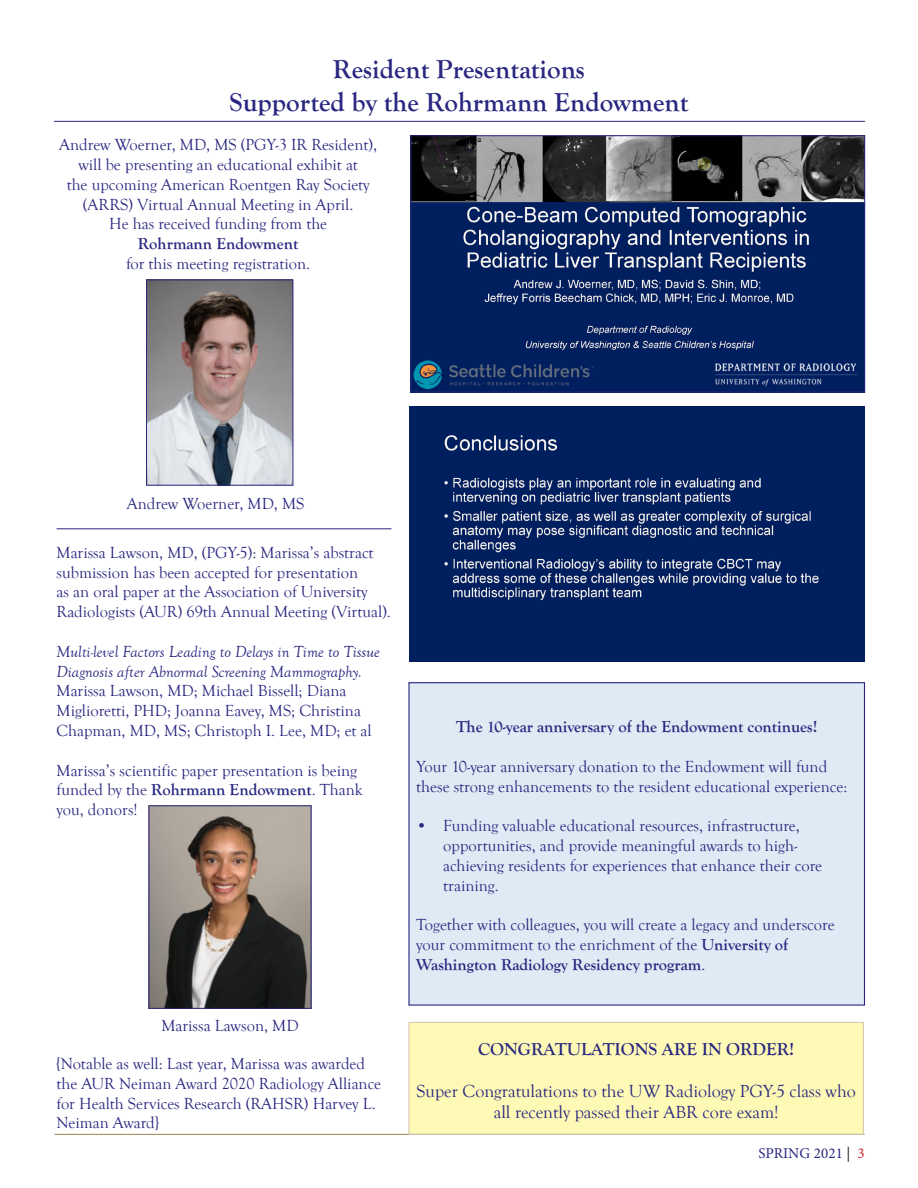
<style>
.page{position:relative;width:918px;height:1188px;background:#fff}
.page>*{position:absolute;margin:0;border:0;box-sizing:border-box;transform-origin:0 0}
.t1{font:700 27px "Goudy Old Style T";color:#292780}
.t2{font:18px/21px "Goudy Old Style T";color:#292780;text-align:center}
.t3{font:700 18px "Goudy Old Style T";color:#292780}
.t4{font:16.5px/19.8px "Goudy Old Style T";color:#292780}
.t5{font:700 16.5px "Goudy Old Style T";color:#292780}
.t6{font:15px "Minion Pro";letter-spacing:.005em;color:#292780}
.s1{font-style:italic}
.s2{font-weight:700}
.s3{color:#231f20}
.s4{color:#d1232a}
</style>
<div class="page">
<img style="left:409px;top:406px;width:455px;height:256px">
<hr style="left:55px;top:1134px;width:810px;height:1px;background:#998455">
<div style="left:408px;top:1021px;width:457px;height:114px;background:#fff9b6"></div>
<hr style="left:54px;top:121px;width:811px;height:1px;background:#292780">
<div style="left:409px;top:683px;width:456px;height:322px;background:#deebf4"></div>
<div style="left:408px;top:682px;width:457px;height:324px;border:1px solid #292780"></div>
<hr style="left:57px;top:528px;width:335px;height:1px;background:#292780">
<img style="left:413px;top:137px;width:450px;height:253px">
<div style="left:411px;top:135px;width:454px;height:257px;border:1px solid #292780"></div>
<img style="left:148px;top:282px;width:143px;height:201px">
<div style="left:146px;top:280px;width:147px;height:205px;border:1px solid #292780"></div>
<img style="left:151px;top:808px;width:158px;height:199px">
<div style="left:149px;top:806px;width:162px;height:203px;border:1px solid #292780"></div>
<p class="t1" style="left:333px;top:54px;width:253px">Resident Presentations</p>
<p class="t1" style="left:229px;top:87px;width:461px">Supported by the Rohrmann Endowment</p>
<p class="t4" style="left:59px;top:135px;width:319px;text-align:center">Andrew Woerner, MD, MS (PGY-3 IR Resident), will be presenting an educational exhibit at<br>the upcoming American Roentgen Ray Society (ARRS) Virtual Annual Meeting in April.</p>
<p class="t4" style="left:109px;top:214px;width:220px">He has received funding from the</p>
<p class="t5" style="left:138px;top:234px;width:162px">Rohrmann Endowment</p>
<p class="t4" style="left:126px;top:254px;width:186px">for this meeting registration.</p>
<p class="t4" style="left:127px;top:494px;width:179px">Andrew Woerner, MD, MS</p>
<p class="t4" style="left:57px;top:543px;width:336px">Marissa Lawson, MD, (PGY-5): Marissa’s abstract submission has been accepted for presentation<br>as an oral paper at the Association of University Radiologists (AUR) 69th Annual Meeting (Virtual).</p>
<p class="t4" style="left:57px;top:642px;width:325px"><span class="s1">Multi-level Factors Leading to Delays in Time to Tissue Diagnosis after Abnormal Screening Mammography.<br></span>Marissa Lawson, MD; Michael Bissell; Diana Miglioretti, PHD; Joanna Eavey, MS; Christina Chapman, MD, MS; Christoph I. Lee, MD; et al</p>
<p class="t4" style="left:57px;top:761px;width:308px">Marissa’s scientific paper presentation is being funded by the <span class="s2">Rohrmann Endowment</span>. Thank you, donors!</p>
<p class="t4" style="left:161px;top:1016px;width:139px">Marissa Lawson, MD</p>
<p class="t4" style="left:57px;top:1054px;width:326px">{Notable as well: Last year, Marissa was awarded the AUR Neiman Award 2020 Radiology Alliance for Health Services Research (RAHSR) Harvey L.<br>Neiman Award}</p>
<p class="t5" style="left:456px;top:718px;width:363px">The 10-year anniversary of the Endowment continues!</p>
<p class="t4" style="left:416px;top:757px;width:433px">Your 10-year anniversary donation to the Endowment will fund these strong enhancements to the resident educational experience:</p>
<p class="t4" style="left:443px;top:817px;width:380px;text-indent:-27px">• Funding valuable educational resources, infrastructure, opportunities, and provide meaningful awards to high&shy;achieving residents for experiences that enhance their core training.</p>
<p class="t4" style="left:416px;top:916px;width:420px">Together with colleagues, you will create a legacy and underscore your commitment to the enrichment of the <span class="s2">University of<br>Washington Radiology Residency program</span>.</p>
<p class="t3" style="left:478px;top:1039px;width:318px">CONGRATULATIONS ARE IN ORDER!</p>
<p class="t2" style="left:417px;top:1081px;width:441px">Super Congratulations to the UW Radiology PGY-5 class who all recently passed their ABR core exam!</p>
<p class="t6" style="left:758px;top:1143px;width:108px">SPRING 2021 <span class="s3">|</span> <span class="s4">3</span></p>
</div>
